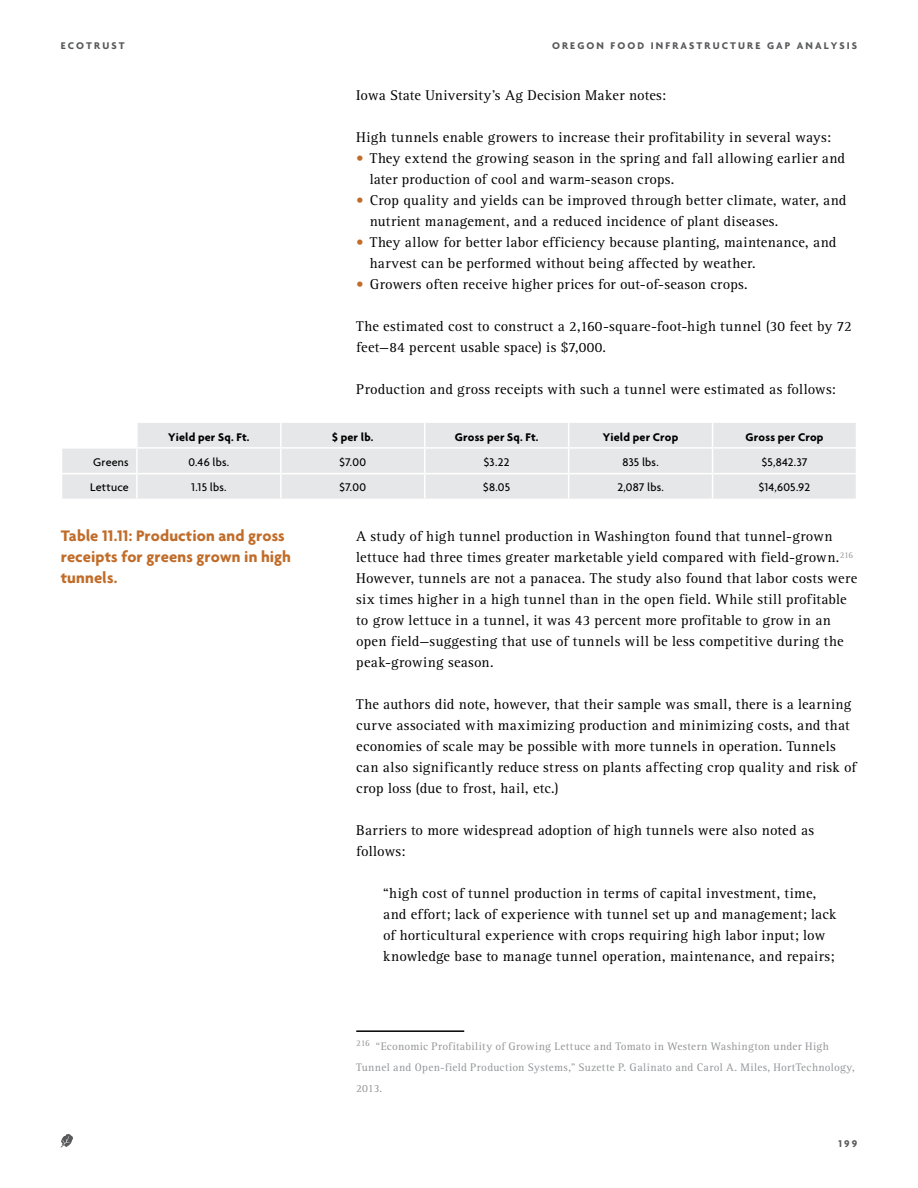
<style>
.page{position:relative;width:918px;height:1188px;background:#fff}
.page>*{position:absolute;margin:0;border:0;box-sizing:border-box;transform-origin:0 0}
.t1{font:700 16.5px/21px "Agenda";letter-spacing:.005em;color:#c16c29}
.t2{font:14.7px/21px "Rotis Serif";letter-spacing:.02em;color:#000}
.t3{font:500 12px "Agenda";letter-spacing:.015em;color:#000}
.t4{font:700 12px "Agenda";letter-spacing:.015em;color:#000}
.t5{font:11.25px/21px "Rotis Serif";letter-spacing:.025em;color:#939598}
.t6{font:700 10.5px "Agenda";letter-spacing:.2em;color:#58595b}
.s1{color:#c16c29}
</style>
<div class="page">
<svg style="left:61px;top:1134px;width:12px;height:14px"></svg>
<div style="left:62px;top:423px;width:794px;height:76px;background:#e6e7e8"></div>
<hr style="left:136px;top:423px;width:2px;height:24px;background:#fff">
<hr style="left:280px;top:423px;width:2px;height:24px;background:#fff">
<hr style="left:61px;top:447px;width:76px;height:2px;background:#fff">
<hr style="left:137px;top:447px;width:144px;height:2px;background:#fff">
<hr style="left:136px;top:449px;width:2px;height:24px;background:#fff">
<hr style="left:281px;top:447px;width:144px;height:2px;background:#fff">
<hr style="left:280px;top:449px;width:2px;height:24px;background:#fff">
<hr style="left:425px;top:447px;width:144px;height:2px;background:#fff">
<hr style="left:569px;top:447px;width:144px;height:2px;background:#fff">
<hr style="left:713px;top:447px;width:144px;height:2px;background:#fff">
<hr style="left:61px;top:473px;width:76px;height:1px;background:#fff">
<hr style="left:137px;top:473px;width:144px;height:1px;background:#fff">
<hr style="left:136px;top:474px;width:2px;height:25px;background:#fff">
<hr style="left:281px;top:473px;width:144px;height:1px;background:#fff">
<hr style="left:280px;top:474px;width:2px;height:25px;background:#fff">
<hr style="left:425px;top:473px;width:144px;height:1px;background:#fff">
<svg style="left:424px;top:423px;width:1px;height:76px"></svg>
<hr style="left:569px;top:473px;width:144px;height:1px;background:#fff">
<svg style="left:568px;top:423px;width:1px;height:76px"></svg>
<hr style="left:713px;top:473px;width:144px;height:1px;background:#fff">
<svg style="left:712px;top:423px;width:1px;height:76px"></svg>
<hr style="left:356px;top:1030px;width:108px;height:2px;background:#000">
<p class="t6" style="left:61px;top:39px;width:65px">ECOTRUST</p>
<p class="t6" style="left:552px;top:39px;width:307px">OREGON FOOD INFRASTRUCTURE GAP ANALYSIS</p>
<p class="t2" style="left:356px;top:85px;width:311px">Iowa State University’s Ag Decision Maker notes:</p>
<p class="t2" style="left:356px;top:127px;width:476px">High tunnels enable growers to increase their profitability in several ways:</p>
<p class="t2" style="left:370px;top:148px;width:477px;text-indent:-13px"><span class="s1">•</span> They extend the growing season in the spring and fall allowing earlier and later production of cool and warm-season crops.</p>
<p class="t2" style="left:370px;top:190px;width:478px;text-indent:-13px"><span class="s1">•</span> Crop quality and yields can be improved through better climate, water, and nutrient management, and a reduced incidence of plant diseases.</p>
<p class="t2" style="left:370px;top:232px;width:468px;text-indent:-13px"><span class="s1">•</span> They allow for better labor efficiency because planting, maintenance, and harvest can be performed without being affected by weather.</p>
<p class="t2" style="left:356px;top:274px;width:393px"><span class="s1">•</span> Growers often receive higher prices for out-of-season crops.</p>
<p class="t2" style="left:356px;top:316px;width:497px">The estimated cost to construct a 2,160-square-foot-high tunnel (30 feet by 72 feet—84 percent usable space) is $7,000.</p>
<p class="t2" style="left:356px;top:379px;width:481px">Production and gross receipts with such a tunnel were estimated as follows:</p>
<p class="t4" style="left:168px;top:430px;width:83px">Yield per Sq. Ft.</p>
<p class="t4" style="left:332px;top:430px;width:43px">$ per lb.</p>
<p class="t4" style="left:455px;top:430px;width:85px">Gross per Sq. Ft.</p>
<p class="t4" style="left:603px;top:430px;width:77px">Yield per Crop</p>
<p class="t4" style="left:746px;top:430px;width:79px">Gross per Crop</p>
<p class="t3" style="left:93px;top:454px;width:37px">Greens</p>
<p class="t3" style="left:188px;top:454px;width:42px">0.46 lbs.</p>
<p class="t3" style="left:339px;top:454px;width:28px">$7.00</p>
<p class="t3" style="left:484px;top:454px;width:27px">$3.22</p>
<p class="t3" style="left:622px;top:454px;width:38px">835 lbs.</p>
<p class="t3" style="left:762px;top:454px;width:47px">$5,842.37</p>
<p class="t3" style="left:90px;top:480px;width:40px">Lettuce</p>
<p class="t3" style="left:191px;top:480px;width:37px">1.15 lbs.</p>
<p class="t3" style="left:339px;top:480px;width:28px">$7.00</p>
<p class="t3" style="left:483px;top:480px;width:28px">$8.05</p>
<p class="t3" style="left:617px;top:480px;width:48px">2,087 lbs.</p>
<p class="t3" style="left:759px;top:480px;width:53px">$14,605.92</p>
<p class="t2" style="left:356px;top:526px;width:502px">A study of high tunnel production in Washington found that tunnel-grown lettuce had three times greater marketable yield compared with field-grown.<sup>216<br></sup>However, tunnels are not a panacea. The study also found that labor costs were six times higher in a high tunnel than in the open field. While still profitable to grow lettuce in a tunnel, it was 43 percent more profitable to grow in an open field—suggesting that use of tunnels will be less competitive during the peak-growing season.</p>
<p class="t2" style="left:356px;top:694px;width:502px">The authors did note, however, that their sample was small, there is a learning curve associated with maximizing production and minimizing costs, and that economies of scale may be possible with more tunnels in operation. Tunnels can also significantly reduce stress on plants affecting crop quality and risk of crop loss (due to frost, hail, etc.)</p>
<p class="t2" style="left:356px;top:820px;width:459px">Barriers to more widespread adoption of high tunnels were also noted as follows:</p>
<p class="t2" style="left:383px;top:883px;width:455px">“high cost of tunnel production in terms of capital investment, time, and effort; lack of experience with tunnel set up and management; lack of horticultural experience with crops requiring high labor input; low knowledge base to manage tunnel operation, maintenance, and repairs;</p>
<p class="t1" style="left:61px;top:525px;width:232px">Table 11.11: Production and gross receipts for greens grown in high tunnels.</p>
<p class="t5" style="left:356px;top:1036px;width:500px"><sup>216</sup> “Economic Profitability of Growing Lettuce and Tomato in Western Washington under High<br>Tunnel and Open-field Production Systems,” Suzette P. Galinato and Carol A. Miles, HortTechnology,<br>2013.</p>
<p class="t6" style="left:838px;top:1138px;width:20px">199</p>
</div>
